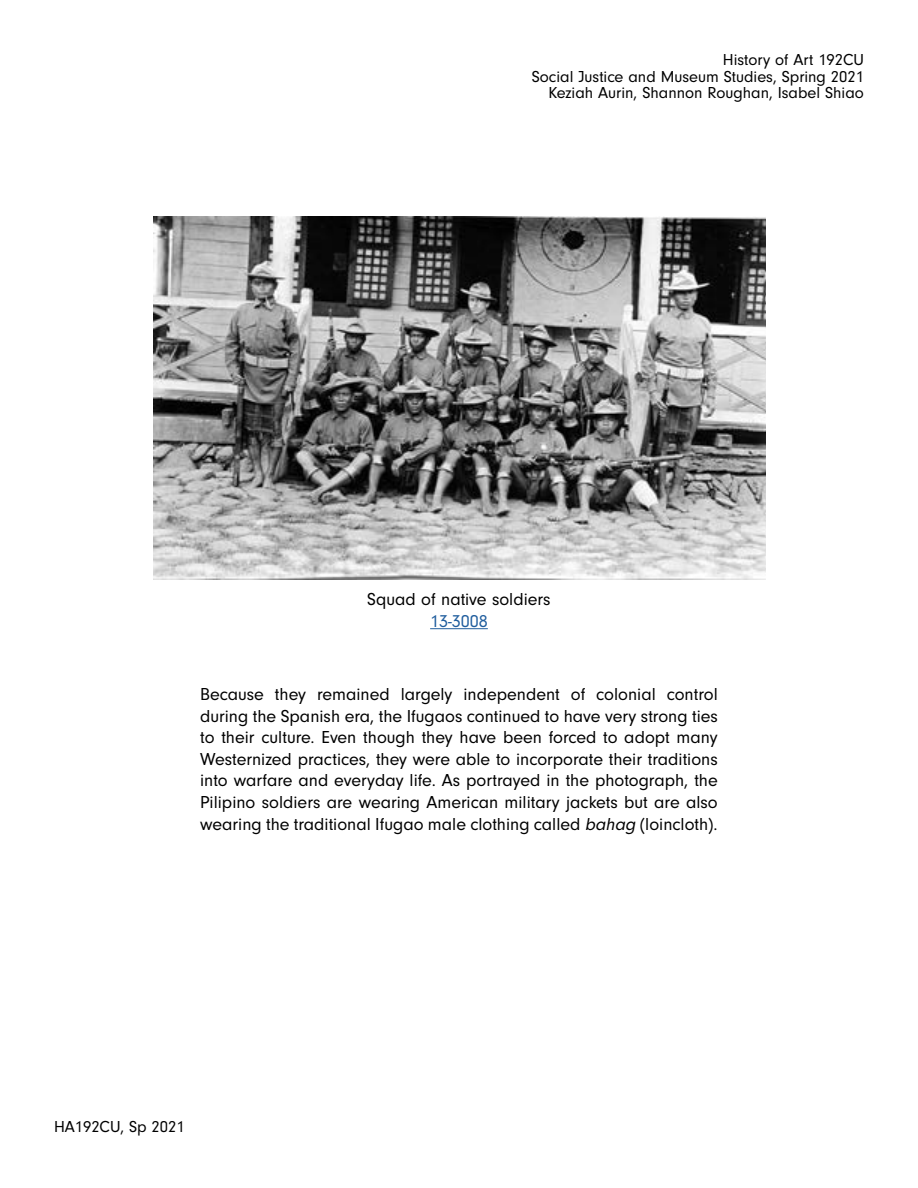
<style>
.page{position:relative;width:918px;height:1188px;background:#fff}
.page>*{position:absolute;margin:0;border:0;box-sizing:border-box;transform-origin:0 0}
.t1{font:18px/21.6px "Neuzeit Gro";color:#000;text-align:justify}
.t2{font:18px "Neuzeit Gro";color:#215e9e}
.t3{font:16.5px/16.5px "Neuzeit Gro";color:#000;text-align:right}
.s1{font-style:italic}
</style>
<div class="page">
<img style="left:153px;top:216px;width:613px;height:363px">
<hr style="left:430px;top:628px;width:58px;height:1px;background:#215e9e">
<p class="t3" style="left:532px;top:52px;width:334px">History of Art 192CU<br>Social Justice and Museum Studies, Spring 2021<br>Keziah Aurin, Shannon Roughan, Isabel Shiao</p>
<p class="t1" style="left:367px;top:589px;width:185px">Squad of native soldiers</p>
<p class="t2" style="left:430px;top:611px;width:59px">13-3008</p>
<p class="t1" style="left:200px;top:684px;width:519px">Because they remained largely independent of colonial control during the Spanish era, the Ifugaos continued to have very strong ties to their culture. Even though they have been forced to adopt many Westernized practices, they were able to incorporate their traditions into warfare and everyday life. As portrayed in the photograph, the Pilipino soldiers are wearing American military jackets but are also wearing the traditional Ifugao male clothing called <span class="s1">bahag</span> (loincloth).</p>
<p class="t3" style="left:54px;top:1118px;width:132px">HA192CU, Sp 2021</p>
</div>
